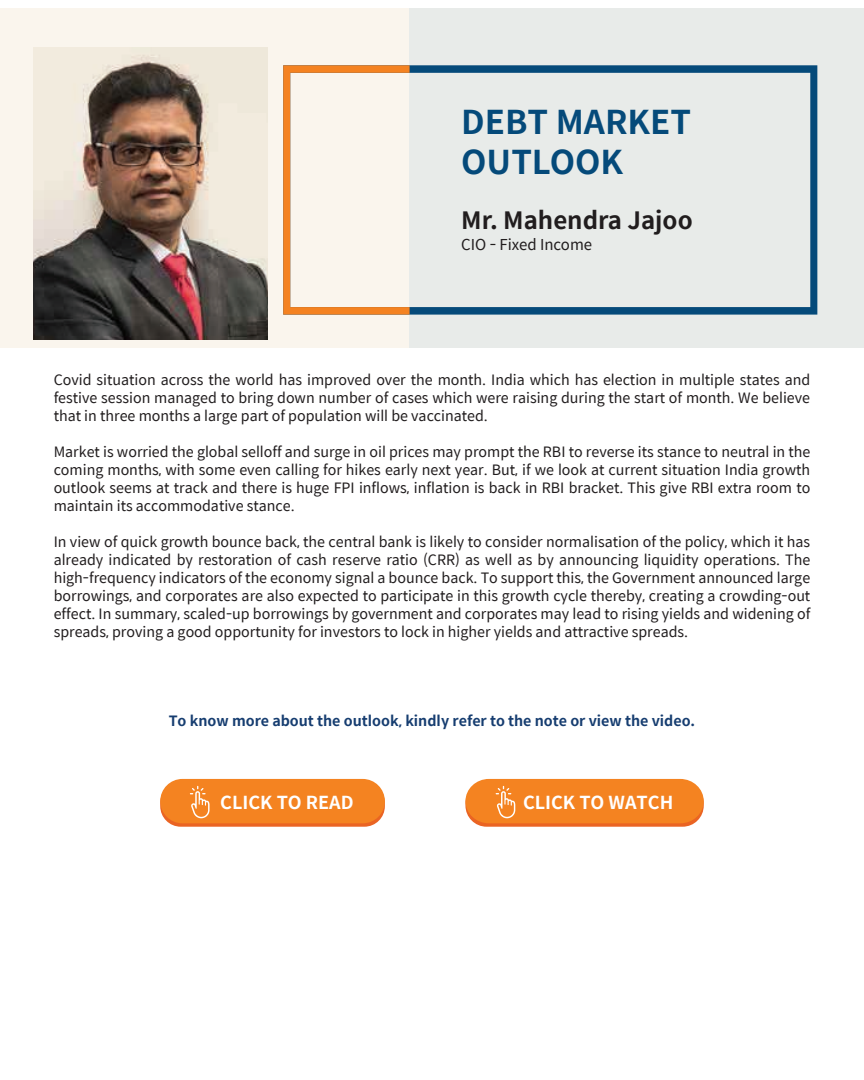
<style>
.page{position:relative;width:864px;height:1080px;background:#fff}
.page>*{position:absolute;margin:0;border:0;box-sizing:border-box;transform-origin:0 0}
.t1{font:700 33px/39.6px "Spoqa Han Sans JP";color:#054a7a}
.t2{font:700 24px "Spoqa Han Sans JP";color:#211d1e}
.t3{font:700 18px "Spoqa Han Sans JP";color:#fff}
.t4{font:15px "Spoqa Han Sans JP";color:#211d1e}
.t5{font:14.25px/18px "Spoqa Han Sans JP";color:#211d1e;text-align:justify}
.t6{font:700 14.25px "Spoqa Han Sans JP";color:#163d70}
</style>
<div class="page">
<div style="left:0;top:8px;width:864px;height:340px;background:#faf5ed"></div>
<div style="left:410px;top:8px;width:454px;height:340px;background:#e8ebe9"></div>
<svg style="left:410px;top:65px;width:407px;height:250px"></svg>
<svg style="left:283px;top:65px;width:127px;height:250px"></svg>
<img style="left:34px;top:48px;width:234px;height:291px">
<div style="left:160px;top:782px;width:225px;height:45px;background:#ea6423;border-radius:21px"></div>
<div style="left:160px;top:779px;width:225px;height:44px;background:#f48321;border-radius:22px"></div>
<svg style="left:190px;top:786px;width:20px;height:32px"></svg>
<div style="left:465px;top:782px;width:239px;height:45px;background:#ea6423;border-radius:21px"></div>
<svg style="left:465px;top:779px;width:239px;height:44px;background:#f4882b"></svg>
<h1 class="t1" style="left:461px;top:103px;width:231px">DEBT MARKET<br>OUTLOOK</h1>
<h2 class="t2" style="left:461px;top:206px;width:233px">Mr. Mahendra Jajoo</h2>
<p class="t4" style="left:461px;top:236px;width:132px">CIO - Fixed Income</p>
<p class="t5" style="left:54px;top:371px;width:758px">Covid situation across the world has improved over the month. India which has election in multiple states and festive session managed to bring down number of cases which were raising during the start of month. We believe that in three months a large part of population will be vaccinated.</p>
<p class="t5" style="left:54px;top:443px;width:758px">Market is worried the global selloff and surge in oil prices may prompt the RBI to reverse its stance to neutral in the coming months, with some even calling for hikes early next year. But, if we look at current situation India growth outlook seems at track and there is huge FPI inflows, inflation is back in RBI bracket. This give RBI extra room to maintain its accommodative stance.</p>
<p class="t5" style="left:54px;top:533px;width:758px">In view of quick growth bounce back, the central bank is likely to consider normalisation of the policy, which it has already indicated by restoration of cash reserve ratio (CRR) as well as by announcing liquidity operations. The high-frequency indicators of the economy signal a bounce back. To support this, the Government announced large borrowings, and corporates are also expected to participate in this growth cycle thereby, creating a crowding-out effect. In summary, scaled-up borrowings by government and corporates may lead to rising yields and widening of spreads, proving a good opportunity for investors to lock in higher yields and attractive spreads.</p>
<p class="t6" style="left:169px;top:713px;width:528px">To know more about the outlook, kindly refer to the note or view the video.</p>
<p class="t3" style="left:220px;top:792px;width:135px">CLICK TO READ</p>
<p class="t3" style="left:523px;top:792px;width:152px">CLICK TO WATCH</p>
</div>
